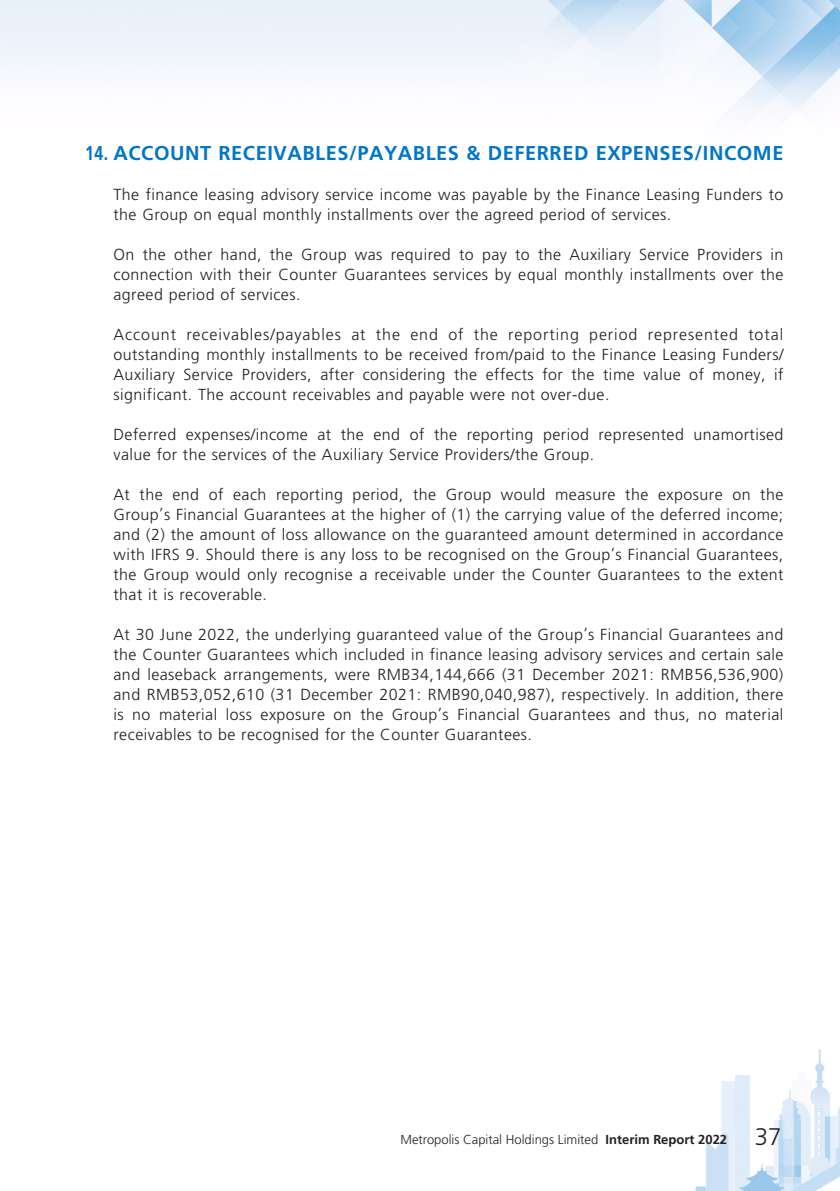
<style>
.page{position:relative;width:840px;height:1191px;background:#fff}
.page>*{position:absolute;margin:0;border:0;box-sizing:border-box;transform-origin:0 0}
.t1{font:700 20px "Frutiger LT Std";letter-spacing:.025em;color:#0076c8;scale:.8 1}
.t2{font:300 16px/20px "Frutiger LT Std";letter-spacing:.03em;color:#231f20;text-align:justify}
.t3{font:300 13px "Frutiger LT Std";color:#231f20}
.s1{font-weight:700}
.s2{font-size:24px}
</style>
<div class="page">
<img style="left:0;top:0;width:839px;height:1191px">
<p class="t1" style="left:85px;top:141px;width:874px">14. ACCOUNT RECEIVABLES/PAYABLES &amp; DEFERRED EXPENSES/INCOME</p>
<p class="t2" style="left:113px;top:184px;width:671px">The finance leasing advisory service income was payable by the Finance Leasing Funders to the Group on equal monthly installments over the agreed period of services.</p>
<p class="t2" style="left:113px;top:244px;width:671px">On the other hand, the Group was required to pay to the Auxiliary Service Providers in connection with their Counter Guarantees services by equal monthly installments over the agreed period of services.</p>
<p class="t2" style="left:113px;top:324px;width:671px">Account receivables/payables at the end of the reporting period represented total outstanding monthly installments to be received from/paid to the Finance Leasing Funders/ Auxiliary Service Providers, after considering the effects for the time value of money, if significant. The account receivables and payable were not over-due.</p>
<p class="t2" style="left:113px;top:424px;width:671px">Deferred expenses/income at the end of the reporting period represented unamortised value for the services of the Auxiliary Service Providers/the Group.</p>
<p class="t2" style="left:113px;top:484px;width:671px">At the end of each reporting period, the Group would measure the exposure on the Group’s Financial Guarantees at the higher of (1) the carrying value of the deferred income; and (2) the amount of loss allowance on the guaranteed amount determined in accordance with IFRS 9. Should there is any loss to be recognised on the Group’s Financial Guarantees, the Group would only recognise a receivable under the Counter Guarantees to the extent that it is recoverable.</p>
<p class="t2" style="left:113px;top:624px;width:671px">At 30 June 2022, the underlying guaranteed value of the Group’s Financial Guarantees and the Counter Guarantees which included in finance leasing advisory services and certain sale and leaseback arrangements, were RMB34,144,666 (31 December 2021: RMB56,536,900) and RMB53,052,610 (31 December 2021: RMB90,040,987), respectively. In addition, there is no material loss exposure on the Group’s Financial Guarantees and thus, no material receivables to be recognised for the Counter Guarantees.</p>
<p class="t3" style="left:400px;top:1132px;width:382px">Metropolis Capital Holdings Limited <span class="s1">Interim Report 2022</span> <span class="s2">37</span></p>
</div>
